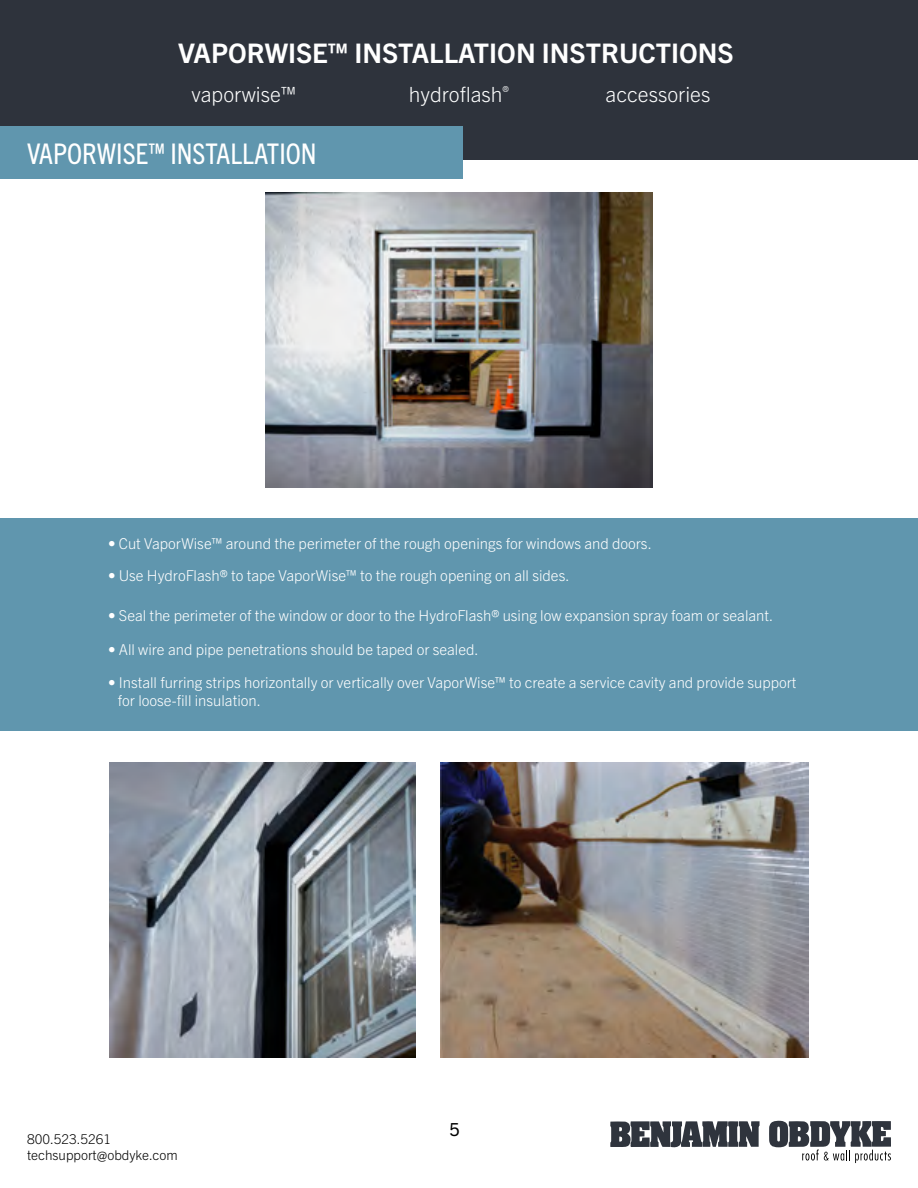
<style>
.page{position:relative;width:918px;height:1188px;background:#fff}
.page>*{position:absolute;margin:0;border:0;box-sizing:border-box;transform-origin:0 0}
.t1{font:condensed 28.5px "Trade Gothic Next LT Pro";color:#fff}
.t2{font:700 27px "Trade Gothic Next LT Pro";color:#fff}
.t3{font:300 21px "Trade Gothic Next LT Pro";color:#fdfefe}
.t4{font:18px "Trade Gothic Next LT Pro";color:#000}
.t5{font:300 15px/18px "Trade Gothic Next LT Pro";color:#fff}
.t6{font:300 13.5px/16.2px "Trade Gothic Next LT Pro";color:#000}
</style>
<div class="page">
<svg style="left:610px;top:1121px;width:150px;height:27px;background:#5c6067"></svg>
<svg style="left:769px;top:1121px;width:122px;height:42px"></svg>
<div style="left:0;top:0;width:918px;height:159px;background:#2e333c"></div>
<div style="left:0;top:127px;width:462px;height:52px;background:#6096ae"></div>
<div style="left:0;top:519px;width:918px;height:212px;background:#6096ae"></div>
<img style="left:266px;top:193px;width:386px;height:295px">
<img style="left:109px;top:762px;width:306px;height:295px">
<img style="left:441px;top:762px;width:368px;height:295px">
<h2 class="t2" style="left:178px;top:34px;width:557px">VAPORWISE™ INSTALLATION INSTRUCTIONS</h2>
<h3 class="t3" style="left:191px;top:80px;width:106px">vaporwise™</h3>
<h3 class="t3" style="left:409px;top:80px;width:102px">hydroflash<sup>®</sup></h3>
<h3 class="t3" style="left:606px;top:80px;width:106px">accessories</h3>
<h1 class="t1" style="left:27px;top:134px;width:291px">VAPORWISE™ INSTALLATION</h1>
<p class="t5" style="left:108px;top:534px;width:545px">• Cut VaporWise™ around the perimeter of the rough openings for windows and doors.</p>
<p class="t5" style="left:108px;top:566px;width:463px">• Use HydroFlash® to tape VaporWise™ to the rough opening on all sides.</p>
<p class="t5" style="left:108px;top:605px;width:667px">• Seal the perimeter of the window or door to the HydroFlash® using low expansion spray foam or sealant.</p>
<p class="t5" style="left:108px;top:640px;width:372px">• All wire and pipe penetrations should be taped or sealed.</p>
<p class="t5" style="left:118px;top:673px;width:680px;text-indent:-10px">• Install furring strips horizontally or vertically over VaporWise™ to create a service cavity and provide support for loose-fill insulation.</p>
<p class="t6" style="left:27px;top:1130px;width:152px">800.523.5261 techsupport@obdyke.com</p>
<p class="t4" style="left:450px;top:1117px;width:12px">5</p>
</div>
